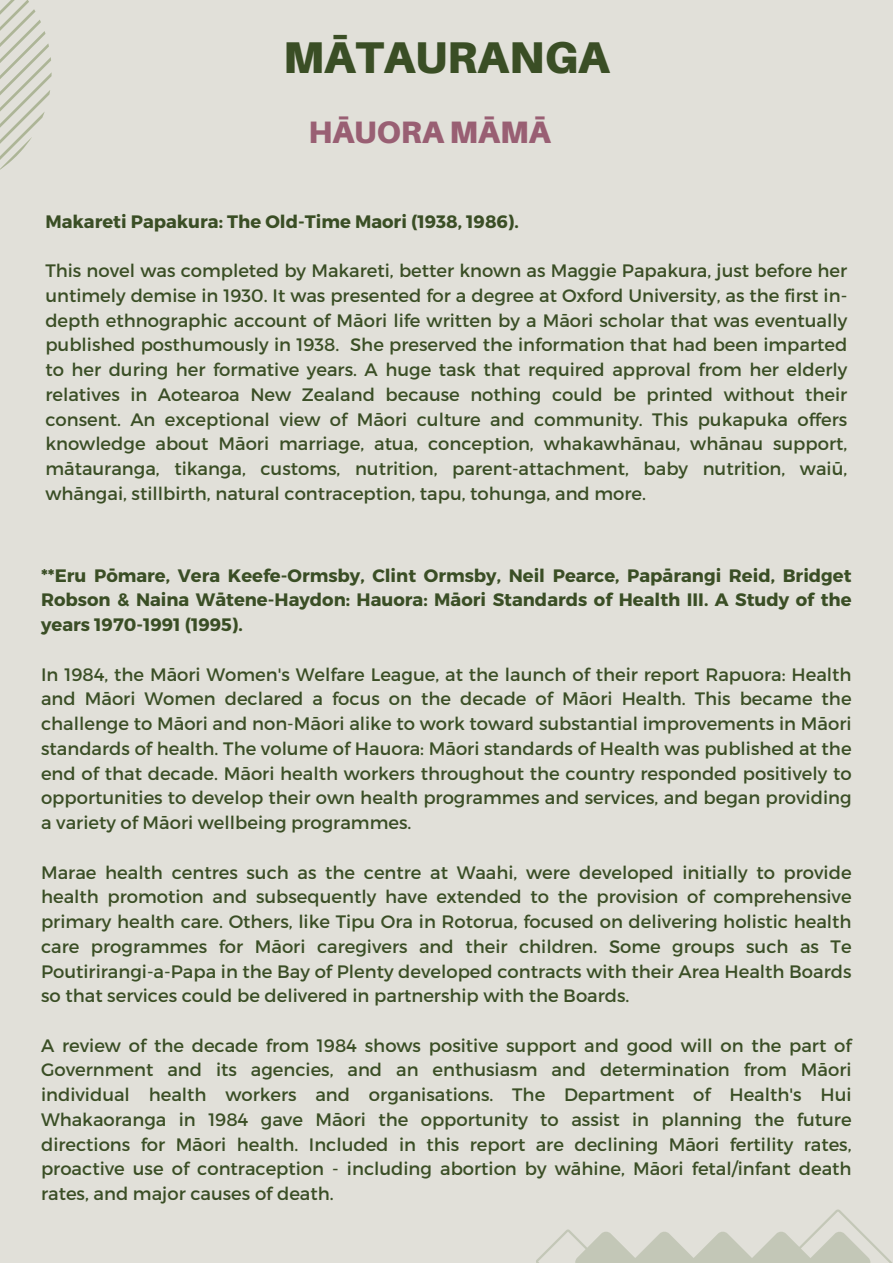
<style>
.page{position:relative;width:893px;height:1264px;background:#fff}
.page>*{position:absolute;margin:0;border:0;box-sizing:border-box;transform-origin:0 0}
.t1{font:900 44.55px "Aileron";color:#3a4e25}
.t2{font:900 31.05px "Aileron";color:#995f73}
.t3{font:18px/24.8px "Montserrat";color:#3a4e25;text-align:justify}
.t4{font:700 18px/24.8px "Montserrat";color:#3a4e25;text-align:justify}
</style>
<div class="page">
<div style="left:0;top:0;width:892px;height:1262px;background:#e1e0d9"></div>
<svg style="left:0;top:0;width:51px;height:170px"></svg>
<svg style="left:536px;top:1209px;width:355px;height:53px"></svg>
<p class="t1" style="left:283px;top:30px;width:328px">MĀTAURANGA</p>
<p class="t2" style="left:308px;top:112px;width:244px">HĀUORA MĀMĀ</p>
<p class="t4" style="left:45px;top:208px;width:475px">Makareti Papakura: The Old-Time Maori (1938, 1986).</p>
<p class="t3" style="left:45px;top:257px;width:803px">This novel was completed by Makareti, better known as Maggie Papakura, just before her untimely demise in 1930. It was presented for a degree at Oxford University, as the first in&shy;depth ethnographic account of Māori life written by a Māori scholar that was eventually published posthumously in 1938. She preserved the information that had been imparted to her during her formative years. A huge task that required approval from her elderly relatives in Aotearoa New Zealand because nothing could be printed without their consent. An exceptional view of Māori culture and community. This pukapuka offers knowledge about Māori marriage, atua, conception, whakawhānau, whānau support, mātauranga, tikanga, customs, nutrition, parent-attachment, baby nutrition, waiū, whāngai, stillbirth, natural contraception, tapu, tohunga, and more.</p>
<p class="t4" style="left:41px;top:562px;width:812px">**Eru Pōmare, Vera Keefe-Ormsby, Clint Ormsby, Neil Pearce, Papārangi Reid, Bridget Robson &amp; Naina Wātene-Haydon: Hauora: Māori Standards of Health III. A Study of the years 1970-1991 (1995).</p>
<p class="t3" style="left:41px;top:661px;width:812px">In 1984, the Māori Women's Welfare League, at the launch of their report Rapuora: Health and Māori Women declared a focus on the decade of Māori Health. This became the challenge to Māori and non-Māori alike to work toward substantial improvements in Māori standards of health. The volume of Hauora: Māori standards of Health was published at the end of that decade. Māori health workers throughout the country responded positively to opportunities to develop their own health programmes and services, and began providing a variety of Māori wellbeing programmes.</p>
<p class="t3" style="left:41px;top:858px;width:812px">Marae health centres such as the centre at Waahi, were developed initially to provide health promotion and subsequently have extended to the provision of comprehensive primary health care. Others, like Tipu Ora in Rotorua, focused on delivering holistic health care programmes for Māori caregivers and their children. Some groups such as Te Poutirirangi-a-Papa in the Bay of Plenty developed contracts with their Area Health Boards so that services could be delivered in partnership with the Boards.</p>
<p class="t3" style="left:41px;top:1032px;width:812px">A review of the decade from 1984 shows positive support and good will on the part of Government and its agencies, and an enthusiasm and determination from Māori individual health workers and organisations. The Department of Health's Hui Whakaoranga in 1984 gave Māori the opportunity to assist in planning the future directions for Māori health. Included in this report are declining Māori fertility rates, proactive use of contraception - including abortion by wāhine, Māori fetal/infant death rates, and major causes of death.</p>
</div>
